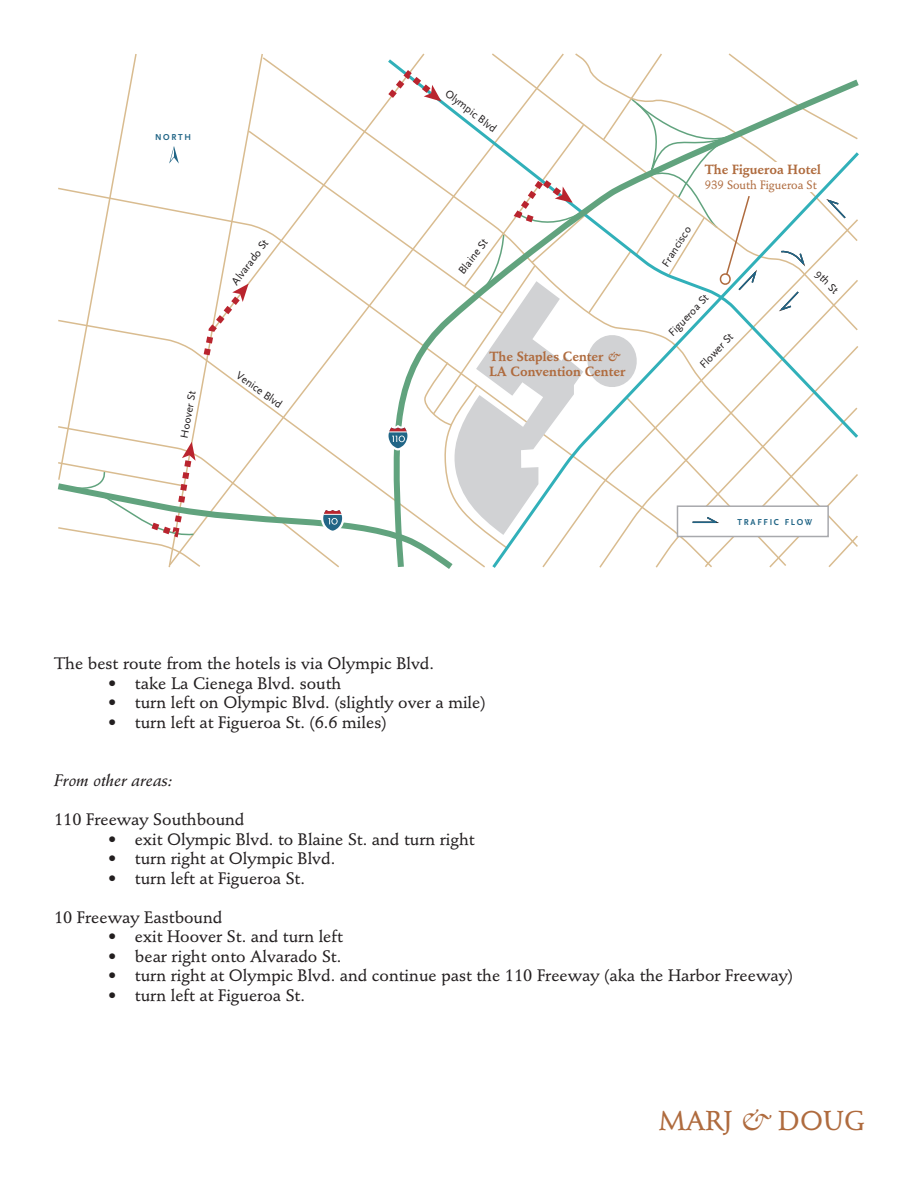
<style>
.page{position:relative;width:918px;height:1188px;background:#fff}
.page>*{position:absolute;margin:0;border:0;box-sizing:border-box;transform-origin:0 0}
.t1{font:500 27px "Stempel Schneidler";color:#af6b3e}
.t2{font:500 16.5px "Stempel Schneidler";color:#231f20}
.t3{font:italic 16.5px "Stempel Schneidler Med";color:#231f20}
.t4{font:700 13.2px/14.9px "Stempel Schneidler";color:#af6b3e;scale:.95 1}
.t5{font:500 12px "Stempel Schneidler";color:#af6b3e;scale:.95 1}
.t6{font:11.4px "Scala Sans";color:#231f20}
.t7{font:11.25px "Scala Sans";color:#231f20}
.t8{font:11.1px "Scala Sans";color:#231f20}
.t9{font:10.95px "Scala Sans";color:#231f20;scale:1.05 1}
.t10{font:700 9px "Scala Sans";letter-spacing:.2em;color:#216586;scale:.95 1}
.s1{font-family:"Galliard";font-style:italic}
.s2{font-family:"Galliard";font-weight:400;font-style:italic;font-size:30px}
</style>
<div class="page">
<svg style="left:57px;top:53px;width:802px;height:516px"></svg>
<p class="t10" style="left:155px;top:132px;width:39px">NORTH</p>
<p class="t9" style="left:178px;top:437px;width:47px;rotate:-80deg">Hoover St</p>
<p class="t8" style="left:229px;top:280px;width:55px;rotate:-53deg">Alvarado St</p>
<p class="t6" style="left:241px;top:369px;width:55px;rotate:36deg">Venice Blvd</p>
<p class="t6" style="left:451px;top:87px;width:64px;rotate:38deg">Olympic Blvd</p>
<p class="t8" style="left:456px;top:269px;width:43px;rotate:-53deg">Blaine St</p>
<p class="t4" style="left:489px;top:349px;width:145px">The Staples Center <span class="s1">&amp;<br></span>LA Convention Center</p>
<p class="t4" style="left:705px;top:162px;width:123px">The Figueroa Hotel</p>
<p class="t5" style="left:705px;top:178px;width:119px">939 South Figueroa St</p>
<p class="t8" style="left:659px;top:263px;width:47px;rotate:-58deg">Francisco</p>
<p class="t7" style="left:666px;top:331px;width:55px;rotate:-47deg">Figueroa St</p>
<p class="t7" style="left:697px;top:362px;width:45px;rotate:-47deg">Flower St</p>
<p class="t7" style="left:822px;top:268px;width:29px;rotate:47deg">9th St</p>
<p class="t10" style="left:738px;top:517px;width:80px">TRAFFIC FLOW</p>
<p class="t2" style="left:54px;top:653px;width:381px">The best route from the hotels is via Olympic Blvd.</p>
<p class="t2" style="left:108px;top:673px;width:235px">• take La Cienega Blvd. south</p>
<p class="t2" style="left:108px;top:692px;width:379px">• turn left on Olympic Blvd. (slightly over a mile)</p>
<p class="t2" style="left:108px;top:712px;width:280px">• turn left at Figueroa St. (6.6 miles)</p>
<p class="t3" style="left:54px;top:771px;width:120px">From other areas:</p>
<p class="t2" style="left:54px;top:809px;width:192px">110 Freeway Southbound</p>
<p class="t2" style="left:108px;top:829px;width:368px">• exit Olympic Blvd. to Blaine St. and turn right</p>
<p class="t2" style="left:108px;top:848px;width:229px">• turn right at Olympic Blvd.</p>
<p class="t2" style="left:108px;top:868px;width:198px">• turn left at Figueroa St.</p>
<p class="t2" style="left:54px;top:907px;width:170px">10 Freeway Eastbound</p>
<p class="t2" style="left:108px;top:926px;width:236px">• exit Hoover St. and turn left</p>
<p class="t2" style="left:108px;top:946px;width:235px">• bear right onto Alvarado St.</p>
<p class="t2" style="left:108px;top:965px;width:687px">• turn right at Olympic Blvd. and continue past the 110 Freeway (aka the Harbor Freeway)</p>
<p class="t2" style="left:108px;top:985px;width:198px">• turn left at Figueroa St.</p>
<h1 class="t1" style="left:659px;top:1104px;width:208px">MARJ <span class="s2">&amp;</span> DOUG</h1>
</div>
